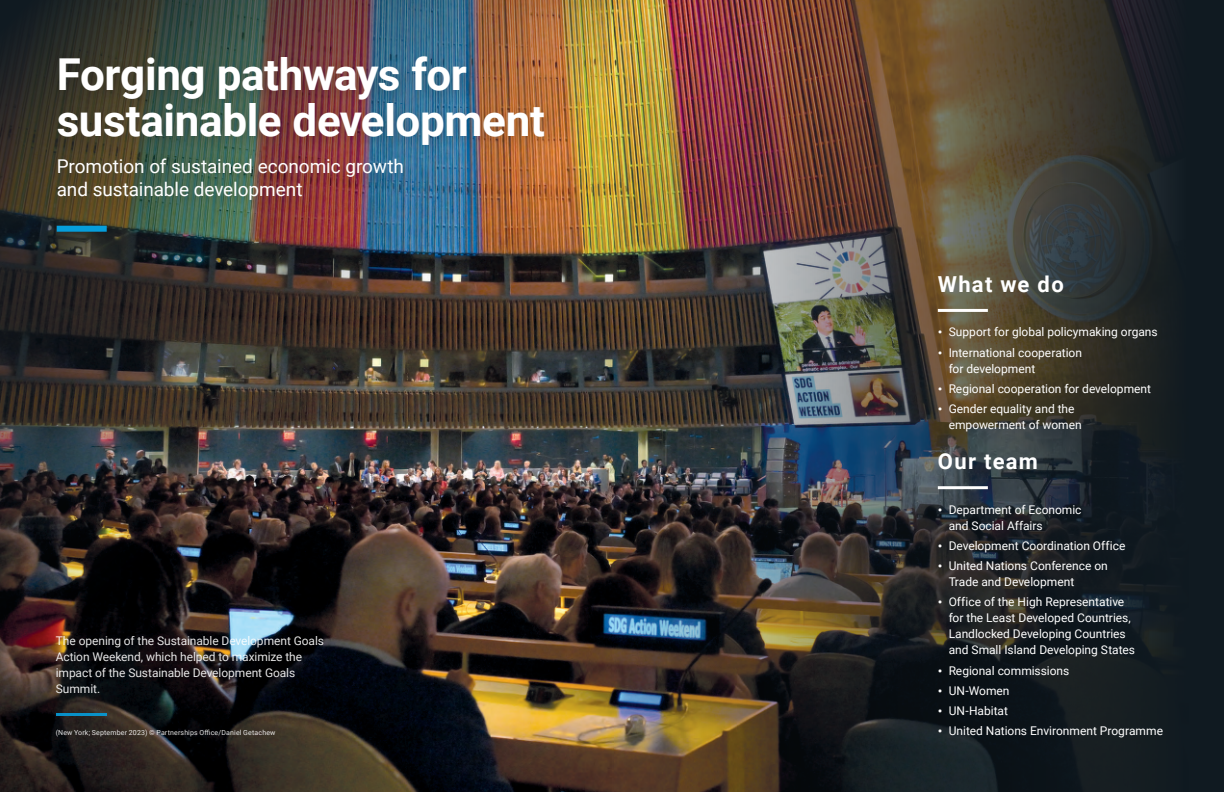
<style>
.page{position:relative;width:1224px;height:792px;background:#fff}
.page>*{position:absolute;margin:0;border:0;box-sizing:border-box;transform-origin:0 0}
.SA_section_opener_main_title{font:700 44px/46px "Roboto";letter-spacing:-.01em;color:#fff}
.SA_section_opener_divider_title{font:700 22px "Roboto";letter-spacing:.06em;color:#fff}
.SA_section_opener_sub-title{font:19px/23px "Roboto";letter-spacing:-.005em;color:#fff}
.SA_section_opener_list{font:12px/16px "Roboto";letter-spacing:-.005em;color:#fff}
.t1{font:7px "Roboto";letter-spacing:.02em;color:#fff}
.s1{font-size:14px}
</style>
<div class="page">
<img style="left:612px;top:0;width:612px;height:792px">
<img style="left:0;top:0;width:612px;height:792px">
<hr style="left:56px;top:713px;width:50px;height:3px;background:#069edb">
<div style="left:49px;top:49px;width:512px;height:200px;background:#231f20;opacity:.25"></div>
<div style="left:57px;top:226px;width:50px;height:6px;background:#069edb"></div>
<hr style="left:938px;top:309px;width:50px;height:3px;background:#fff">
<hr style="left:938px;top:486px;width:50px;height:3px;background:#fff">
<h1 class="SA_section_opener_main_title" style="left:57px;top:49px;width:490px">Forging pathways for sustainable development</h1>
<h2 class="SA_section_opener_sub-title" style="left:57px;top:154px;width:349px">Promotion of sustained economic growth and sustainable development</h2>
<p class="SA_section_opener_list" style="left:56px;top:633px;width:270px">The opening of the Sustainable Development Goals Action Weekend, which helped to maximize the impact of the Sustainable Development Goals Summit.</p>
<p class="t1" style="left:56px;top:728px;width:221px">(New York; September 2023) © Partnerships Office/Daniel Getachew</p>
<h2 class="SA_section_opener_divider_title" style="left:938px;top:269px;width:127px">What we do</h2>
<p class="SA_section_opener_list" style="left:938px;top:324px;width:221px"><span class="s1">•</span> Support for global policymaking organs</p>
<p class="SA_section_opener_list" style="left:949px;top:344px;width:135px;text-indent:-11px"><span class="s1">•</span> International cooperation for development</p>
<p class="SA_section_opener_list" style="left:938px;top:380px;width:215px"><span class="s1">•</span> Regional cooperation for development</p>
<p class="SA_section_opener_list" style="left:949px;top:400px;width:135px;text-indent:-11px"><span class="s1">•</span> Gender equality and the empowerment of women</p>
<h2 class="SA_section_opener_divider_title" style="left:938px;top:446px;width:102px">Our team</h2>
<p class="SA_section_opener_list" style="left:949px;top:501px;width:134px;text-indent:-11px"><span class="s1">•</span> Department of Economic and Social Affairs</p>
<p class="SA_section_opener_list" style="left:938px;top:537px;width:189px"><span class="s1">•</span> Development Coordination Office</p>
<p class="SA_section_opener_list" style="left:949px;top:557px;width:161px;text-indent:-11px"><span class="s1">•</span> United Nations Conference on<br>Trade and Development</p>
<p class="SA_section_opener_list" style="left:949px;top:594px;width:188px;text-indent:-11px"><span class="s1">•</span> Office of the High Representative for the Least Developed Countries, Landlocked Developing Countries and Small Island Developing States</p>
<p class="SA_section_opener_list" style="left:938px;top:662px;width:133px"><span class="s1">•</span> Regional commissions</p>
<p class="SA_section_opener_list" style="left:938px;top:682px;width:73px"><span class="s1">•</span> UN-Women</p>
<p class="SA_section_opener_list" style="left:938px;top:702px;width:72px"><span class="s1">•</span> UN-Habitat</p>
<p class="SA_section_opener_list" style="left:938px;top:723px;width:227px"><span class="s1">•</span> United Nations Environment Programme</p>
</div>
